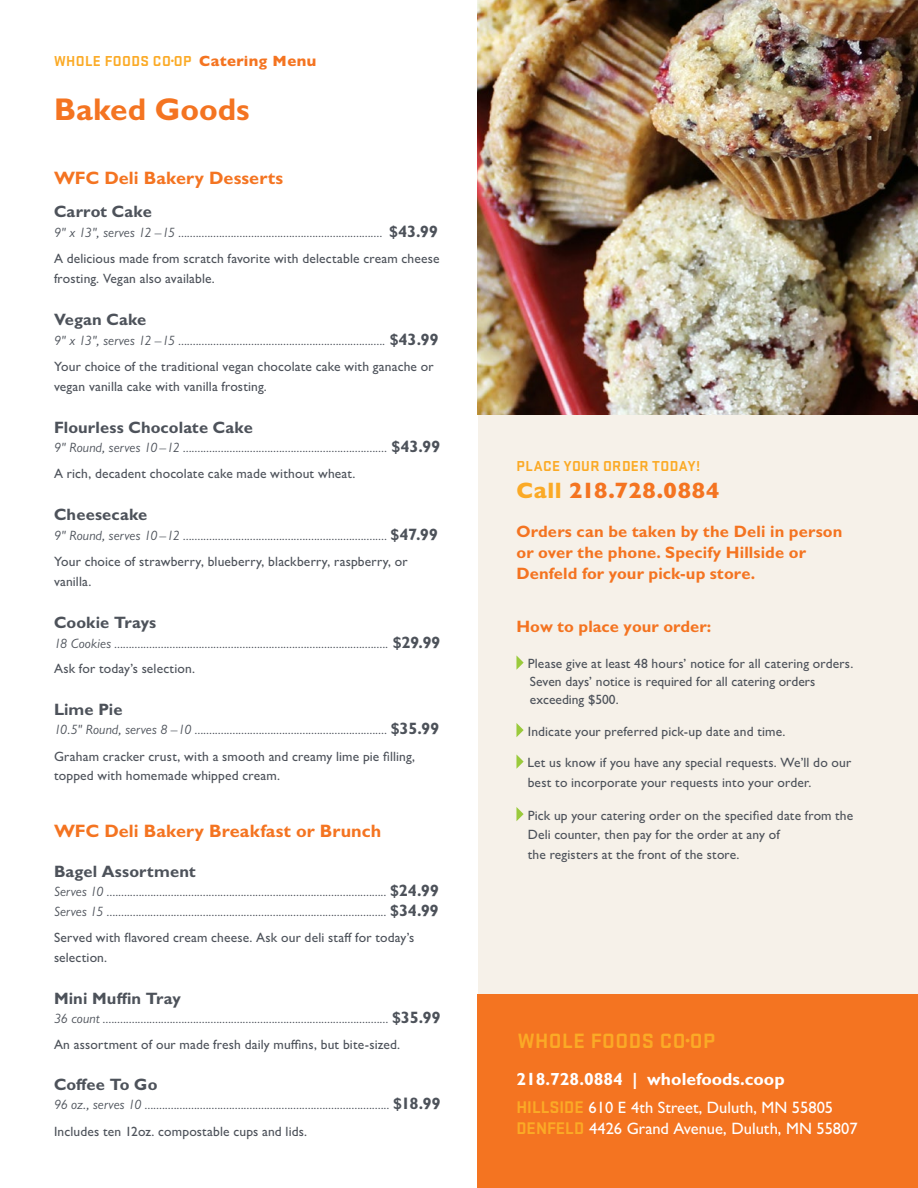
<style>
.page{position:relative;width:918px;height:1188px;background:#fff}
.page>*{position:absolute;margin:0;border:0;box-sizing:border-box;transform-origin:0 0}
.t1{font:700 31.5px "Gill Sans MT Pro";color:#f47421}
.t2{font:800 22.5px "Gill Sans MT Pro";letter-spacing:.025em;color:#f47421}
.t3{font:700 21.6px "Stratum 2";letter-spacing:.025em;color:#fbaa26}
.t4{font:700 18px "Gill Sans MT Pro";color:#f47421}
.t5{font:700 17.55px "Gill Sans MT Pro";color:#fff}
.t6{font:700 16.5px/21px "Gill Sans MT Pro";letter-spacing:.005em;color:#f47421}
.t7{font:700 16.5px "Gill Sans MT Pro";letter-spacing:.005em;color:#4d525a}
.t8{font:500 16.5px/21px "Gill Sans MT Pro";color:#fff}
.t9{font:700 15px "Stratum 2";letter-spacing:.025em;color:#fbaa26}
.t10{font:500 13.5px/19.5px "Gill Sans MT Pro";letter-spacing:.01em;color:#4d525a}
.t11{font:italic 12.6px/19.5px "Gill Sans MT Pro";color:#4d525a}
.s1{font-family:"Gill Sans MT Pro"}
.s2{font-family:"Gill Sans MT Pro";font-weight:800;color:#f47421}
.s3{font-size:13.5px}
.s4{font-weight:700;font-style:normal;font-size:16.5px}
.s5{color:#fbaa26}
.s6{font-family:"Stratum 2";font-weight:700;font-size:17.55px;color:#fbaa26}
</style>
<div class="page">
<div style="left:478px;top:415px;width:440px;height:773px;background:#f6f1e9"></div>
<img style="left:478px;top:0;width:440px;height:415px">
<div style="left:478px;top:995px;width:440px;height:193px;background:#f47421"></div>
<svg style="left:516px;top:655px;width:8px;height:15px"></svg>
<svg style="left:516px;top:723px;width:8px;height:14px"></svg>
<svg style="left:516px;top:754px;width:8px;height:15px"></svg>
<svg style="left:516px;top:807px;width:8px;height:14px"></svg>
<p class="t9" style="left:54px;top:50px;width:264px">WHOLE FOODS CO<span class="s1">·</span>OP <span class="s2">Catering Menu</span></p>
<h1 class="t1" style="left:54px;top:90px;width:197px">Baked Goods</h1>
<h3 class="t4" style="left:54px;top:167px;width:231px">WFC Deli Bakery Desserts</h3>
<h3 class="t7" style="left:54px;top:202px;width:100px">Carrot Cake</h3>
<p class="t11" style="left:54px;top:223px;width:386px"><span class="s3">9" x 13", serves 12 –15</span> ...................................................................... <span class="s4">$43.99</span></p>
<p class="t10" style="left:54px;top:249px;width:387px">A delicious made from scratch favorite with delectable cream cheese frosting. Vegan also available.</p>
<h3 class="t7" style="left:54px;top:309px;width:94px">Vegan Cake</h3>
<p class="t11" style="left:54px;top:331px;width:386px"><span class="s3">9" x 13", serves 12 –15</span> ....................................................................... <span class="s4">$43.99</span></p>
<p class="t10" style="left:54px;top:357px;width:381px">Your choice of the traditional vegan chocolate cake with ganache or vegan vanilla cake with vanilla frosting.</p>
<h3 class="t7" style="left:54px;top:417px;width:201px">Flourless Chocolate Cake</h3>
<p class="t11" style="left:54px;top:438px;width:388px"><span class="s3">9" Round, serves 10 –12</span> ...................................................................... <span class="s4">$43.99</span></p>
<p class="t10" style="left:54px;top:464px;width:303px">A rich, decadent chocolate cake made without wheat.</p>
<h3 class="t7" style="left:54px;top:505px;width:95px">Cheesecake</h3>
<p class="t11" style="left:54px;top:526px;width:386px"><span class="s3">9" Round, serves 10 –12</span> ...................................................................... <span class="s4">$47.99</span></p>
<p class="t10" style="left:54px;top:552px;width:355px">Your choice of strawberry, blueberry, blackberry, raspberry, or vanilla.</p>
<h3 class="t7" style="left:54px;top:612px;width:104px">Cookie Trays</h3>
<p class="t11" style="left:54px;top:634px;width:388px"><span class="s3">18 Cookies</span> .............................................................................................. <span class="s4">$29.99</span></p>
<p class="t10" style="left:54px;top:659px;width:142px">Ask for today’s selection.</p>
<h3 class="t7" style="left:54px;top:699px;width:70px">Lime Pie</h3>
<p class="t11" style="left:54px;top:720px;width:387px"><span class="s3">10.5" Round, serves 8 –10</span> .................................................................. <span class="s4">$35.99</span></p>
<p class="t10" style="left:54px;top:746px;width:363px">Graham cracker crust, with a smooth and creamy lime pie filling, topped with homemade whipped cream.</p>
<h3 class="t4" style="left:54px;top:819px;width:329px">WFC Deli Bakery Breakfast or Brunch</h3>
<h3 class="t7" style="left:54px;top:861px;width:144px">Bagel Assortment</h3>
<p class="t11" style="left:54px;top:882px;width:387px"><span class="s3">Serves 10</span> ................................................................................................ <span class="s4">$24.99<br></span><span class="s3">Serves 15</span> ................................................................................................ <span class="s4">$34.99</span></p>
<p class="t10" style="left:54px;top:928px;width:362px">Served with flavored cream cheese. Ask our deli staff for today’s selection.</p>
<h3 class="t7" style="left:54px;top:988px;width:128px">Mini Muffin Tray</h3>
<p class="t11" style="left:54px;top:1009px;width:388px"><span class="s3">36 count</span> .................................................................................................. <span class="s4">$35.99</span></p>
<p class="t10" style="left:54px;top:1035px;width:348px">An assortment of our made fresh daily muffins, but bite-sized.</p>
<h3 class="t7" style="left:54px;top:1074px;width:105px">Coffee To Go</h3>
<p class="t11" style="left:54px;top:1095px;width:388px"><span class="s3">96 oz., serves 10</span> .................................................................................... <span class="s4">$18.99</span></p>
<p class="t10" style="left:54px;top:1121px;width:255px">Includes ten 12oz. compostable cups and lids.</p>
<p class="t9" style="left:516px;top:456px;width:185px">PLACE YOUR ORDER TODAY!</p>
<h2 class="t2" style="left:516px;top:477px;width:204px"><span class="s5">Call</span> 218.728.0884</h2>
<h3 class="t6" style="left:516px;top:521px;width:328px">Orders can be taken by the Deli in person or over the phone. Specify Hillside or<br>Denfeld for your pick-up store.</h3>
<h3 class="t6" style="left:516px;top:616px;width:196px">How to place your order:</h3>
<p class="t10" style="left:528px;top:655px;width:327px;line-height:18px">Please give at least 48 hours’ notice for all catering orders.<br>Seven days’ notice is required for all catering orders exceeding $500.</p>
<p class="t10" style="left:528px;top:721px;width:259px">Indicate your preferred pick-up date and time.</p>
<p class="t10" style="left:527px;top:753px;width:325px">Let us know if you have any special requests. We’ll do our best to incorporate your requests into your order.</p>
<p class="t10" style="left:528px;top:805px;width:327px">Pick up your catering order on the specified date from the<br>Deli counter, then pay for the order at any of<br>the registers at the front of the store.</p>
<h3 class="t3" style="left:518px;top:1026px;width:199px">WHOLE FOODS CO<span class="s1">·</span>OP</h3>
<h3 class="t5" style="left:516px;top:1068px;width:270px">218.728.0884 | wholefoods.coop</h3>
<h3 class="t8" style="left:516px;top:1097px;width:343px"><span class="s6">HILLSIDE</span> 610 E 4th Street, Duluth, MN 55805<br><span class="s6">DENFELD</span> 4426 Grand Avenue, Duluth, MN 55807</h3>
</div>
